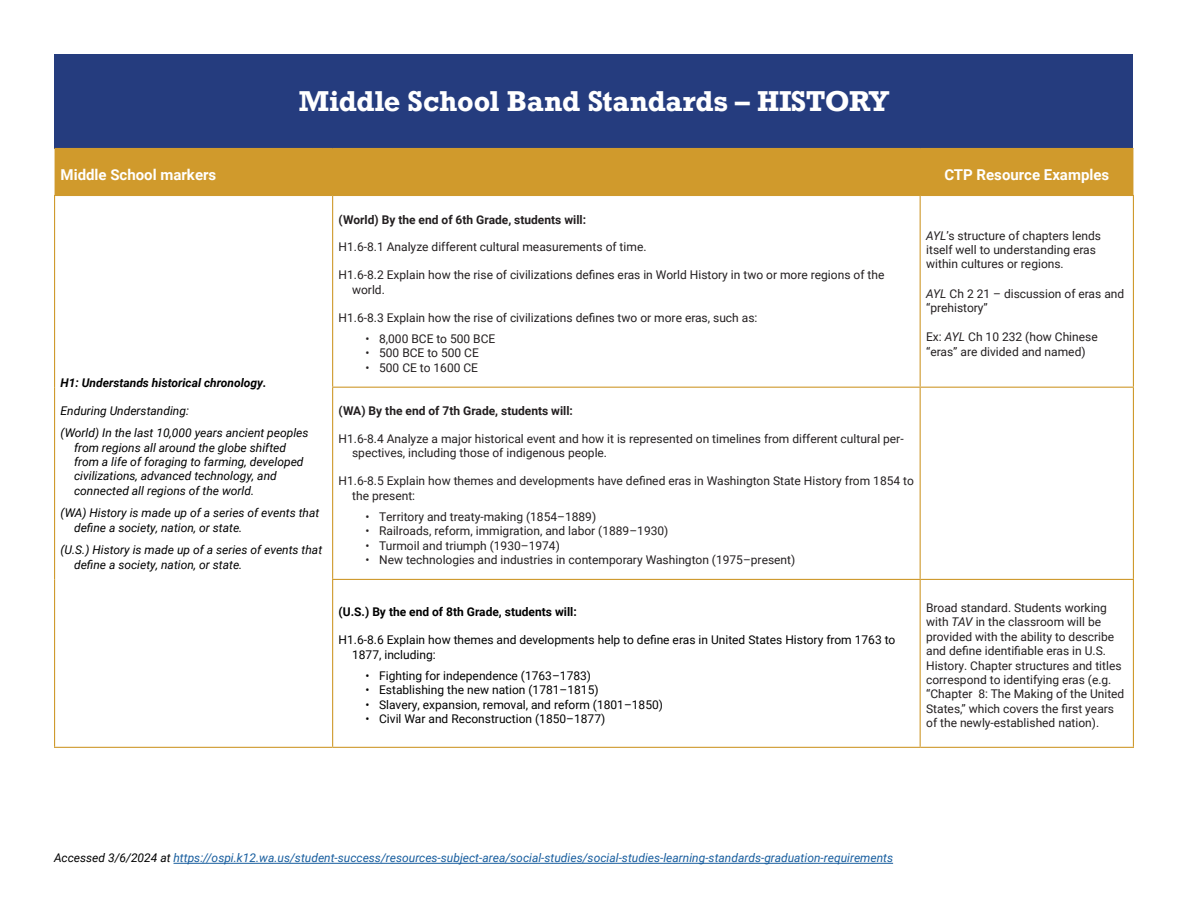
<style>
.page{position:relative;width:1188px;height:918px;background:#fff}
.page>*{position:absolute;margin:0;border:0;box-sizing:border-box;transform-origin:0 0}
.t1{font:700 27px "Rockwell";letter-spacing:-.01em;color:#fff}
.t2{font:700 15px "Roboto";color:#fff}
.t3{font:12px/14.4px "Roboto";color:#231f20}
.t4{font:italic 12px/14.4px "Roboto";color:#000}
.t5{font:12px/14.4px "Roboto";color:#000}
.t6{font:italic 12px "Roboto";color:#175d9e}
.t7{font:700 12px "Roboto";color:#231f20}
.t8{font:700 12px "Roboto";color:#000}
.t9{font:italic 700 12px "Roboto";color:#000}
.s1{font-style:italic}
.s2{color:#000}
</style>
<div class="page">
<hr style="left:174px;top:863px;width:719px;height:1px;background:#175d9e">
<div style="left:55px;top:54px;width:1078px;height:94px;background:#253c7e"></div>
<div style="left:55px;top:149px;width:1078px;height:46px;background:#d09a2c"></div>
<hr style="left:55px;top:148px;width:278px;height:1px;background:#cf9a2e">
<hr style="left:333px;top:148px;width:587px;height:1px;background:#cf9a2e">
<hr style="left:920px;top:148px;width:213px;height:1px;background:#cf9a2e">
<hr style="left:54px;top:747px;width:279px;height:1px;background:#cf9a2e">
<hr style="left:333px;top:747px;width:587px;height:1px;background:#cf9a2e">
<hr style="left:920px;top:747px;width:214px;height:1px;background:#cf9a2e">
<hr style="left:54px;top:196px;width:1px;height:191px;background:#cf9a2e">
<hr style="left:332px;top:196px;width:1px;height:191px;background:#cf9a2e">
<hr style="left:920px;top:195px;width:214px;height:1px;background:#cf9a2e">
<hr style="left:920px;top:196px;width:1px;height:191px;background:#cf9a2e">
<hr style="left:1133px;top:196px;width:1px;height:191px;background:#cf9a2e">
<hr style="left:54px;top:387px;width:1px;height:192px;background:#cf9a2e">
<hr style="left:54px;top:579px;width:1px;height:168px;background:#cf9a2e">
<hr style="left:332px;top:579px;width:588px;height:1px;background:#cf9a2e">
<hr style="left:920px;top:579px;width:214px;height:1px;background:#cf9a2e">
<hr style="left:332px;top:387px;width:588px;height:1px;background:#cf9a2e">
<hr style="left:332px;top:388px;width:1px;height:191px;background:#cf9a2e">
<hr style="left:920px;top:387px;width:214px;height:1px;background:#cf9a2e">
<hr style="left:920px;top:388px;width:1px;height:191px;background:#cf9a2e">
<hr style="left:1133px;top:388px;width:1px;height:191px;background:#cf9a2e">
<hr style="left:332px;top:580px;width:1px;height:167px;background:#cf9a2e">
<hr style="left:920px;top:580px;width:1px;height:167px;background:#cf9a2e">
<hr style="left:1133px;top:580px;width:1px;height:167px;background:#cf9a2e">
<hr style="left:54px;top:195px;width:279px;height:1px;background:#cf9a2e">
<hr style="left:333px;top:195px;width:587px;height:1px;background:#cf9a2e">
<p class="t1" style="left:299px;top:84px;width:592px">Middle School Band Standards – HISTORY</p>
<p class="t2" style="left:61px;top:164px;width:157px">Middle School markers</p>
<p class="t2" style="left:944px;top:164px;width:166px">CTP Resource Examples</p>
<p class="t9" style="left:61px;top:374px;width:208px">H1: Understands historical chronology.</p>
<p class="t4" style="left:61px;top:403px;width:130px">Enduring Understanding:</p>
<p class="t4" style="left:74px;top:425px;width:236px;text-indent:-14px">(World) In the last 10,000 years ancient peoples from regions all around the globe shifted from a life of foraging to farming, developed civilizations, advanced technology, and connected all regions of the world.</p>
<p class="t4" style="left:74px;top:505px;width:247px;text-indent:-14px">(WA) History is made up of a series of events that define a society, nation, or state.</p>
<p class="t4" style="left:74px;top:542px;width:250px;text-indent:-14px">(U.S.) History is made up of a series of events that define a society, nation, or state.</p>
<p class="t7" style="left:339px;top:211px;width:249px">(World) By the end of 6th Grade, students will:</p>
<p class="t3" style="left:339px;top:240px;width:309px">H1.6-8.1 Analyze different cultural measurements of time.</p>
<p class="t3" style="left:352px;top:267px;width:534px;text-indent:-14px">H1.6-8.2 Explain how the rise of civilizations defines eras in World History in two or more regions of the world.</p>
<p class="t3" style="left:339px;top:310px;width:420px">H1.6-8.3 Explain how the rise of civilizations defines two or more eras, such as:</p>
<p class="t3" style="left:366px;top:331px;width:131px">• 8,000 BCE to 500 BCE</p>
<p class="t3" style="left:366px;top:345px;width:115px">• 500 BCE to 500 CE</p>
<p class="t3" style="left:366px;top:360px;width:114px">• 500 CE to 1600 CE</p>
<p class="t3" style="left:926px;top:228px;width:176px"><span class="s1">AYL</span>’s structure of chapters lends itself well to understanding eras within cultures or regions.</p>
<p class="t3" style="left:926px;top:286px;width:200px"><span class="s1">AYL</span> Ch 2 21 – discussion of eras and “prehistory”</p>
<p class="t3" style="left:926px;top:329px;width:173px">Ex: <span class="s1">AYL</span> Ch 10 232 (how Chinese “eras” are divided and named)</p>
<p class="t7" style="left:339px;top:402px;width:236px">(WA) By the end of 7th Grade, students will:</p>
<p class="t3" style="left:352px;top:431px;width:553px;text-indent:-14px">H1.6-8.4 Analyze a major historical event and how it is represented on timelines from different cultural per&shy;spectives, including those of indigenous people.</p>
<p class="t3" style="left:352px;top:473px;width:563px;text-indent:-14px">H1.6-8.5 Explain how themes and developments have defined eras in Washington State History from 1854 to the present:</p>
<p class="t3" style="left:366px;top:509px;width:232px">• Territory and treaty-making (1854–1889)</p>
<p class="t3" style="left:366px;top:523px;width:304px">• Railroads, reform, immigration, and labor (1889–1930)</p>
<p class="t3" style="left:366px;top:538px;width:196px">• Turmoil and triumph (1930–1974)</p>
<p class="t3" style="left:366px;top:552px;width:431px">• New technologies and industries in contemporary Washington (1975–present)</p>
<p class="t8" style="left:339px;top:604px;width:240px">(U.S.) By the end of 8th Grade, students will:</p>
<p class="t5" style="left:352px;top:632px;width:545px;text-indent:-14px">H1.6-8.6 Explain how themes and developments help to define eras in United States History from 1763 to<br>1877, including:</p>
<p class="t5" style="left:366px;top:668px;width:227px">• Fighting for independence (1763–1783)</p>
<p class="t5" style="left:366px;top:682px;width:234px">• Establishing the new nation (1781–1815)</p>
<p class="t5" style="left:366px;top:697px;width:299px">• Slavery, expansion, removal, and reform (1801–1850)</p>
<p class="t5" style="left:366px;top:711px;width:241px">• Civil War and Reconstruction (1850–1877)</p>
<p class="t3" style="left:926px;top:600px;width:200px">Broad standard. Students working with <span class="s1">TAV</span> in the classroom will be provided with the ability to describe and define identifiable eras in U.S.<br>History. Chapter structures and titles correspond to identifying eras (e.g. “Chapter 8: The Making of the United States,” which covers the first years of the newly-established nation).</p>
<p class="t6" style="left:54px;top:850px;width:841px"><span class="s2">Accessed 3/6/2024 at</span> https://ospi.k12.wa.us/student-success/resources-subject-area/social-studies/social-studies-learning-standards-graduation-requirements</p>
</div>
